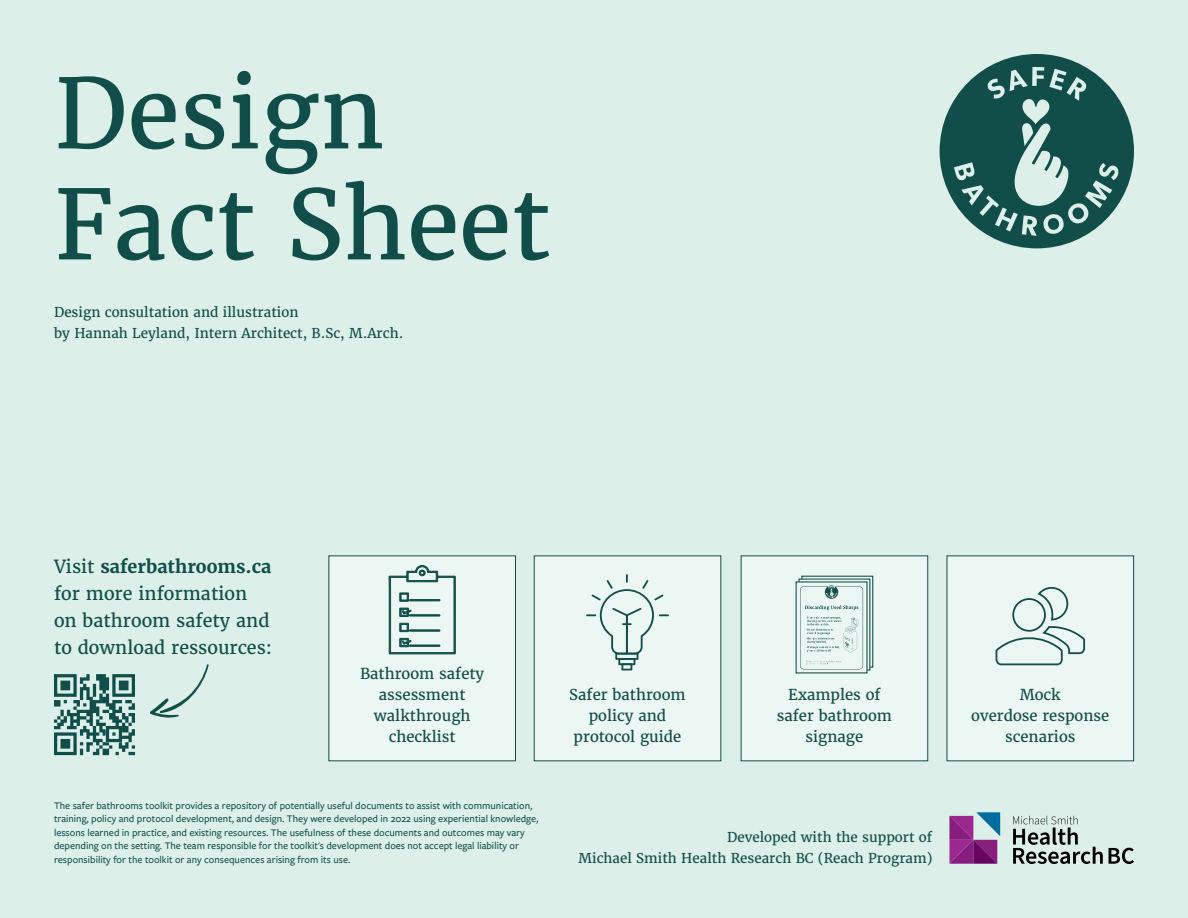
<style>
.page{position:relative;width:1188px;height:918px;background:#dcefe9}
.page>*{position:absolute;margin:0;border:0;box-sizing:border-box;transform-origin:0 0}
.t1{font:96px/111px "Merriweather";color:#114e4a}
.t2{font:18px/27px "Merriweather";color:#114e4a}
.t3{font:15px/21px "Merriweather";color:#114e4a;text-align:center}
.t4{font:13.5px/21px "Merriweather";color:#114e4a;text-align:right}
.t5{font:500 10.5px/13.5px "Freight Sans Pro";color:#114e4a}
.s1{font-weight:700}
</style>
<div class="page">
<div style="left:940px;top:54px;width:194px;height:194px;background:#114e4a;border-radius:50%"></div>
<svg style="left:954px;top:67px;width:165px;height:169px"></svg>
<div style="left:329px;top:556px;width:187px;height:205px;background:#ecf6f2"></div>
<svg style="left:389px;top:565px;width:66px;height:89px"></svg>
<div style="left:534px;top:556px;width:187px;height:205px;background:#ecf6f2"></div>
<svg style="left:586px;top:574px;width:83px;height:96px"></svg>
<div style="left:741px;top:556px;width:187px;height:205px;background:#ecf6f2"></div>
<div style="left:801px;top:576px;width:72px;height:92px;background:#92b1ad;border:1px solid #114e4a"></div>
<svg style="left:798px;top:579px;width:72px;height:92px"></svg>
<svg style="left:796px;top:581px;width:72px;height:92px"></svg>
<svg style="left:800px;top:585px;width:63px;height:84px;background:#d8e6e2"></svg>
<div style="left:947px;top:556px;width:187px;height:205px;background:#ecf6f2"></div>
<svg style="left:995px;top:586px;width:91px;height:80px"></svg>
<svg style="left:150px;top:664px;width:59px;height:54px"></svg>
<svg style="left:54px;top:674px;width:81px;height:81px"></svg>
<svg style="left:949px;top:812px;width:51px;height:52px"></svg>
<svg style="left:1013px;top:816px;width:90px;height:48px"></svg>
<svg style="left:1109px;top:848px;width:25px;height:16px"></svg>
<p class="t1" style="left:54px;top:59px;width:498px">Design<br>Fact Sheet</p>
<p class="t4" style="left:54px;top:302px;width:351px;text-align:left">Design consultation and illustration<br>by Hannah Leyland, Intern Architect, B.Sc, M.Arch.</p>
<p class="t2" style="left:54px;top:553px;width:220px">Visit <span class="s1">saferbathrooms.ca </span>for more information on bathroom safety and to download ressources:</p>
<p class="t3" style="left:360px;top:664px;width:126px">Bathroom safety assessment walkthrough checklist</p>
<p class="t5" style="left:54px;top:798px;width:486px">The safer bathrooms toolkit provides a repository of potentially useful documents to assist with communication, training, policy and protocol development, and design. They were developed in 2022 using experiential knowledge, lessons learned in practice, and existing resources. The usefulness of these documents and outcomes may vary depending on the setting. The team responsible for the toolkit's development does not accept legal liability or responsibility for the toolkit or any consequences arising from its use.</p>
<p class="t3" style="left:569px;top:685px;width:118px">Safer bathroom policy and protocol guide</p>
<p class="t3" style="left:777px;top:685px;width:117px">Examples of safer bathroom signage</p>
<p class="t3" style="left:971px;top:685px;width:139px">Mock<br>overdose response scenarios</p>
<p class="t4" style="left:579px;top:826px;width:355px">Developed with the support of<br>Michael Smith Health Research BC (Reach Program)</p>
</div>
